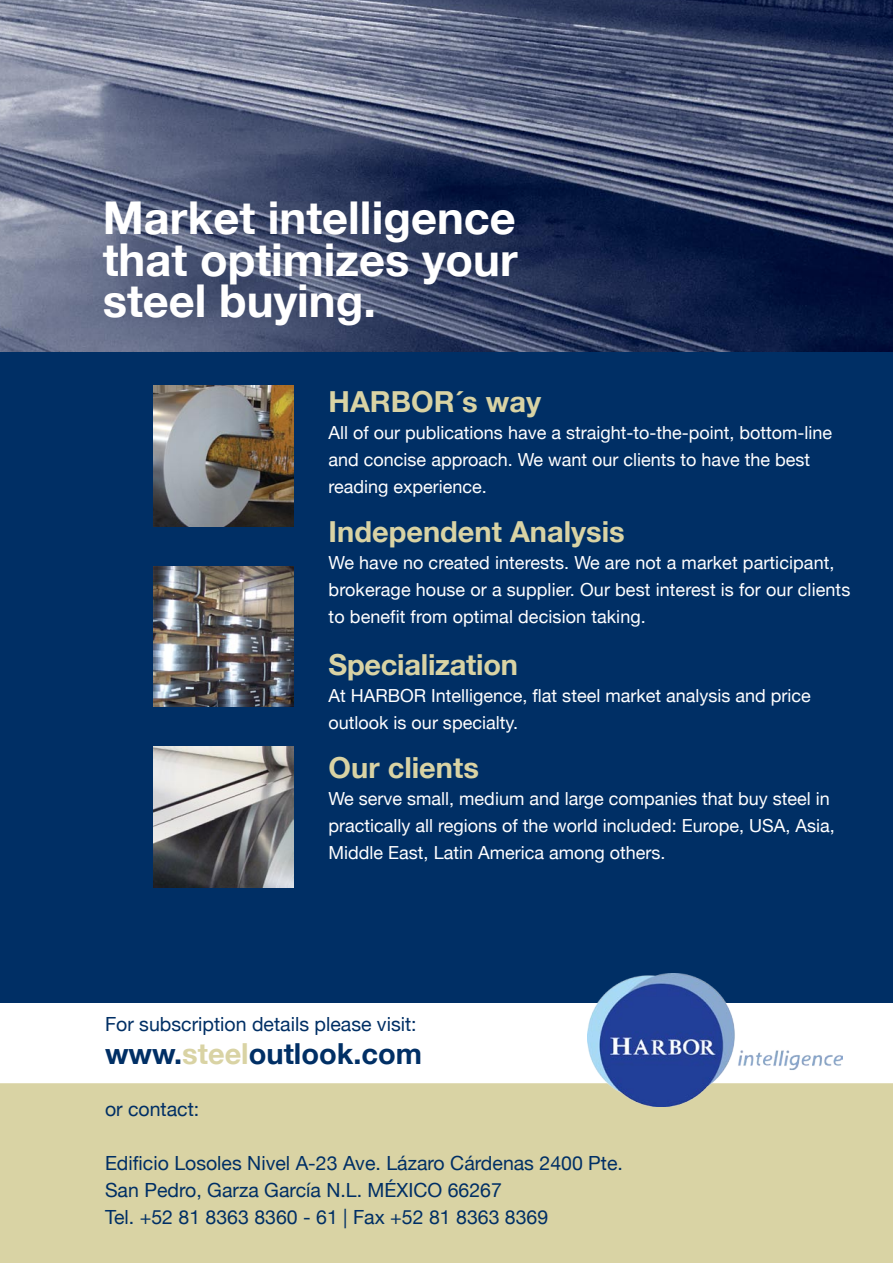
<style>
.page{position:relative;width:893px;height:1263px;background:#fff}
.page>*{position:absolute;margin:0;border:0;box-sizing:border-box;transform-origin:0 0}
.t1{font:700 45.3px/41.4px "Helvetica Neue";color:#fff;text-align:justify}
.t2{font:700 28.95px "Helvetica Neue";color:#d9d3a4}
.t3{font:700 28.95px "Helvetica Neue";color:#002f65}
.t4{font:19.5px/26.8px "Helvetica Neue";color:#002f65}
.t5{font:18px/26.8px "Helvetica Neue";color:#fff}
.s1{color:#d9d3a4}
</style>
<div class="page">
<div style="left:0;top:0;width:893px;height:1003px;background:#002f65"></div>
<div style="left:0;top:1083px;width:893px;height:180px;background:#d9d3a4"></div>
<img style="left:0;top:0;width:893px;height:351px">
<img style="left:587px;top:974px;width:255px;height:133px">
<img style="left:153px;top:566px;width:141px;height:141px">
<img style="left:153px;top:386px;width:141px;height:140px">
<img style="left:153px;top:746px;width:141px;height:141px">
<h1 class="t1" style="left:103px;top:196px;width:416px">Market intelligence that optimizes your steel buying.</h1>
<h2 class="t2" style="left:329px;top:384px;width:214px">HARBOR´s way</h2>
<p class="t5" style="left:329px;top:419px;width:505px">All of our publications have a straight-to-the-point, bottom-line and concise approach. We want our clients to have the best reading experience.</p>
<h2 class="t2" style="left:329px;top:514px;width:298px">Independent Analysis</h2>
<p class="t5" style="left:329px;top:549px;width:523px">We have no created interests. We are not a market participant, brokerage house or a supplier. Our best interest is for our clients to benefit from optimal decision taking.</p>
<h2 class="t2" style="left:329px;top:647px;width:191px">Specialization</h2>
<p class="t5" style="left:329px;top:682px;width:484px">At HARBOR Intelligence, flat steel market analysis and price outlook is our specialty.</p>
<h2 class="t2" style="left:329px;top:750px;width:152px">Our clients</h2>
<p class="t5" style="left:329px;top:785px;width:508px">We serve small, medium and large companies that buy steel in practically all regions of the world included: Europe, USA, Asia,<br>Middle East, Latin America among others.</p>
<p class="t4" style="left:105px;top:1010px;width:313px">For subscription details please visit:</p>
<h2 class="t3" style="left:105px;top:1036px;width:319px">www.<span class="s1">steel</span>outlook.com</h2>
<p class="t4" style="left:105px;top:1095px;width:96px">or contact:</p>
<p class="t4" style="left:105px;top:1149px;width:519px">Edificio Losoles Nivel A-23 Ave. Lázaro Cárdenas 2400 Pte.<br>San Pedro, Garza García N.L. MÉXICO 66267<br>Tel. +52 81 8363 8360 - 61 | Fax +52 81 8363 8369</p>
</div>
